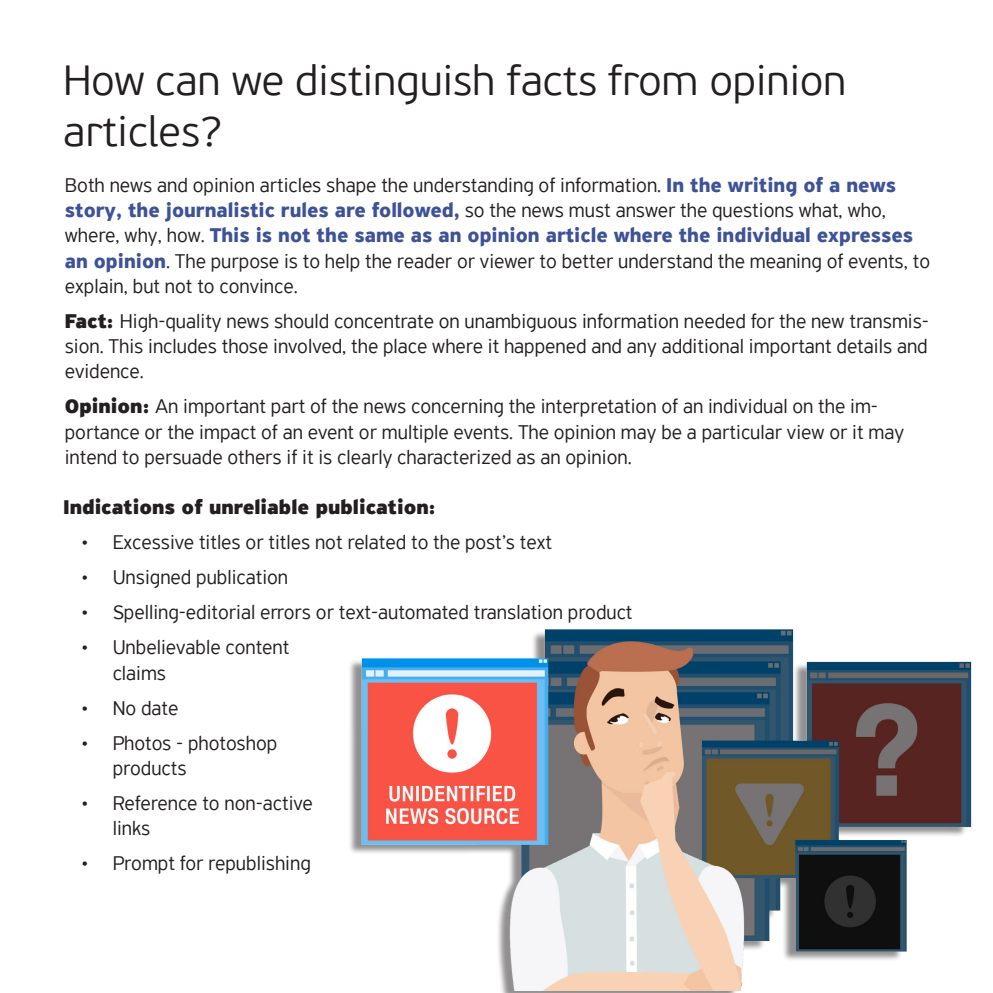
<style>
.page{position:relative;width:993px;height:993px;background:#fff}
.page>*{position:absolute;margin:0;border:0;box-sizing:border-box;transform-origin:0 0}
.t1{font:300 42px "PF Beau Sans Pro";color:#231f20}
.t2{font:300 21px/25.2px "PF Highway Sans Pro";color:#231f20}
.t3{font:900 21px "PF Highway Sans Pro";color:#231f20}
.s1{font-weight:700;color:#3e5297}
.s2{font-weight:900}
</style>
<div class="page">
<img style="left:350px;top:629px;width:622px;height:360px">
<p class="t1" style="left:63px;top:57px;width:784px">How can we distinguish facts from opinion</p>
<p class="t1" style="left:63px;top:107px;width:160px">articles?</p>
<p class="t2" style="left:65px;top:172px;width:866px">Both news and opinion articles shape the understanding of information. <span class="s1">In the writing of a news story, the journalistic rules are followed,</span> so the news must answer the questions what, who, where, why, how. <span class="s1">This is not the same as an opinion article where the individual expresses an opinion</span>. The purpose is to help the reader or viewer to better understand the meaning of events, to explain, but not to convince.</p>
<p class="t2" style="left:65px;top:308px;width:865px;text-align:justify"><span class="s2">Fact:</span> High-quality news should concentrate on unambiguous information needed for the new transmis&shy;sion. This includes those involved, the place where it happened and any additional important details and evidence.</p>
<p class="t2" style="left:65px;top:393px;width:840px"><span class="s2">Opinion:</span> An important part of the news concerning the interpretation of an individual on the im&shy;portance or the impact of an event or multiple events. The opinion may be a particular view or it may intend to persuade others if it is clearly characterized as an opinion.</p>
<p class="t3" style="left:63px;top:494px;width:374px">Indications of unreliable publication:</p>
<p class="t2" style="left:81px;top:529px;width:472px">• Excessive titles or titles not related to the post’s text</p>
<p class="t2" style="left:81px;top:564px;width:208px">• Unsigned publication</p>
<p class="t2" style="left:81px;top:599px;width:552px">• Spelling-editorial errors or text-automated translation product</p>
<p class="t2" style="left:113px;top:634px;width:178px;text-indent:-31px">• Unbelievable content claims</p>
<p class="t2" style="left:81px;top:694px;width:99px">• No date</p>
<p class="t2" style="left:113px;top:729px;width:166px;text-indent:-31px">• Photos - photoshop products</p>
<p class="t2" style="left:113px;top:790px;width:201px;text-indent:-31px">• Reference to non-active links</p>
<p class="t2" style="left:81px;top:850px;width:231px">• Prompt for republishing</p>
</div>
